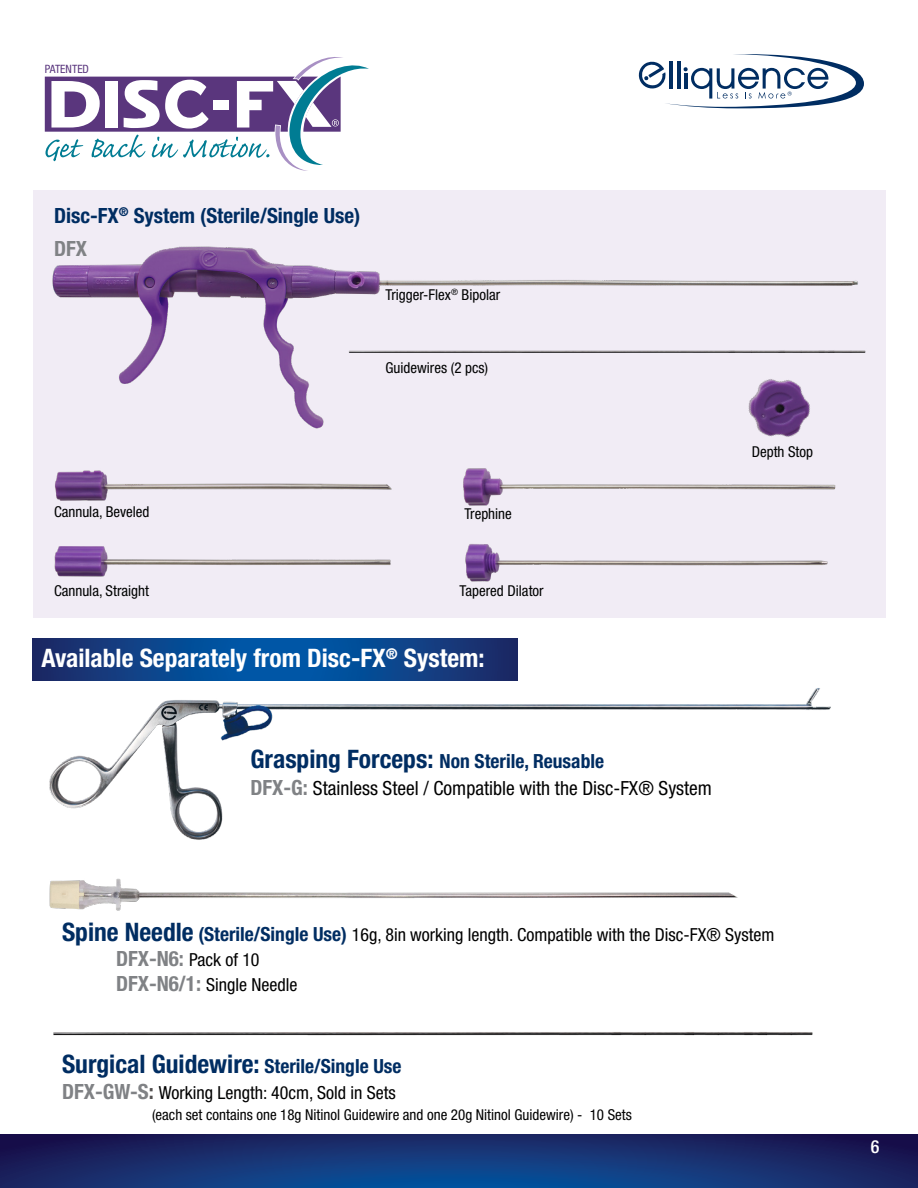
<style>
.page{position:relative;width:918px;height:1188px;background:#fff}
.page>*{position:absolute;margin:0;border:0;box-sizing:border-box;transform-origin:0 0}
.t1{font:700 condensed 25.5px "Helvetica Neue LT Std";color:#fff}
.t2{font:700 condensed 25.5px "Helvetica Neue LT Std";color:#002d62}
.t3{font:700 condensed 21px/33px "Helvetica Neue LT Std";color:#002d62}
.t4{font:condensed 19.5px/27px "Helvetica Neue LT Std";color:#000101}
.t5{font:condensed 18px/25.2px "Helvetica Neue LT Std";color:#000101}
.t6{font:500 condensed 18px "Helvetica Neue LT Std";color:#fff}
.t7{font:condensed 15px "Helvetica Neue LT Std";color:#000101}
.t8{font:condensed 11.55px "Helvetica Neue LT Std";color:#5a367e}
.s1{color:#808285}
.s2{font-weight:700;font-size:25.5px;color:#002d62}
.s3{font-weight:700;color:#002d62}
.s4{font-weight:700;font-size:21px;color:#808285}
.s5{font-weight:700;font-size:19.5px;color:#002d62}
.s6{font-size:19.5px}
.s7{font-weight:700;font-size:21px;color:#535050}
</style>
<div class="page">
<svg style="left:638px;top:54px;width:226px;height:54px"></svg>
<hr style="left:669px;top:61px;width:4px;height:28px;background:#002d62">
<hr style="left:677px;top:61px;width:3px;height:28px;background:#002d62">
<hr style="left:684px;top:73px;width:3px;height:16px;background:#002d62">
<svg style="left:0;top:1134px;width:918px;height:54px;background:#152f6f"></svg>
<svg style="left:33px;top:639px;width:484px;height:41px;background:#0c438a"></svg>
<div style="left:33px;top:190px;width:852px;height:428px;background:#f1ecf5"></div>
<img style="left:55px;top:470px;width:337px;height:31px">
<img style="left:54px;top:546px;width:337px;height:31px">
<img style="left:53px;top:1032px;width:760px;height:4px">
<img style="left:465px;top:544px;width:363px;height:38px">
<img style="left:463px;top:468px;width:373px;height:38px">
<img style="left:52px;top:246px;width:814px;height:191px">
<img style="left:32px;top:680px;width:799px;height:160px">
<svg style="left:45px;top:57px;width:324px;height:114px"></svg>
<img style="left:49px;top:878px;width:689px;height:33px">
<p class="t8" style="left:45px;top:62px;width:46px">PATENTED</p>
<h2 class="t3" style="left:54px;top:199px;width:308px">Disc-FX<sup>®</sup> System (Sterile/Single Use)<br><span class="s1">DFX</span></h2>
<p class="t7" style="left:386px;top:286px;width:116px">Trigger-Flex<sup>®</sup> Bipolar</p>
<p class="t7" style="left:386px;top:359px;width:104px">Guidewires (2 pcs)</p>
<p class="t7" style="left:54px;top:503px;width:97px">Cannula, Beveled</p>
<p class="t7" style="left:464px;top:505px;width:49px">Trephine</p>
<p class="t7" style="left:54px;top:582px;width:96px">Cannula, Straight</p>
<p class="t7" style="left:460px;top:582px;width:86px">Tapered Dilator</p>
<h1 class="t1" style="left:42px;top:643px;width:445px">Available Separately from Disc-FX<sup>®</sup> System:</h1>
<h3 class="t4" style="left:250px;top:747px;width:463px"><span class="s2">Grasping Forceps:</span> <span class="s3">Non Sterile, Reusable<br></span><span class="s4">DFX-G:</span> Stainless Steel / Compatible with the Disc-FX® System</h3>
<p class="t7" style="left:752px;top:443px;width:63px">Depth Stop</p>
<p class="t5" style="left:116px;top:922px;width:660px;text-indent:-54px"><span class="s2">Spine Needle</span> <span class="s5">(Sterile/Single Use)</span> 16g, 8in working length. Compatible with the Disc-FX® System<br><span class="s4">DFX-N6:</span> Pack of 10<br><span class="s4">DFX-N6/1:</span> Single Needle</p>
<h1 class="t2" style="left:62px;top:1049px;width:341px">Surgical Guidewire: <span class="s6">Sterile/Single Use</span></h1>
<p class="t5" style="left:62px;top:1080px;width:335px"><span class="s4">DFX-GW-S</span><span class="s7">:</span> Working Length: 40cm, Sold in Sets</p>
<p class="t7" style="left:152px;top:1106px;width:481px">(each set contains one 18g Nitinol Guidewire and one 20g Nitinol Guidewire) - 10 Sets</p>
<p class="t6" style="left:871px;top:1136px;width:10px">6</p>
</div>
